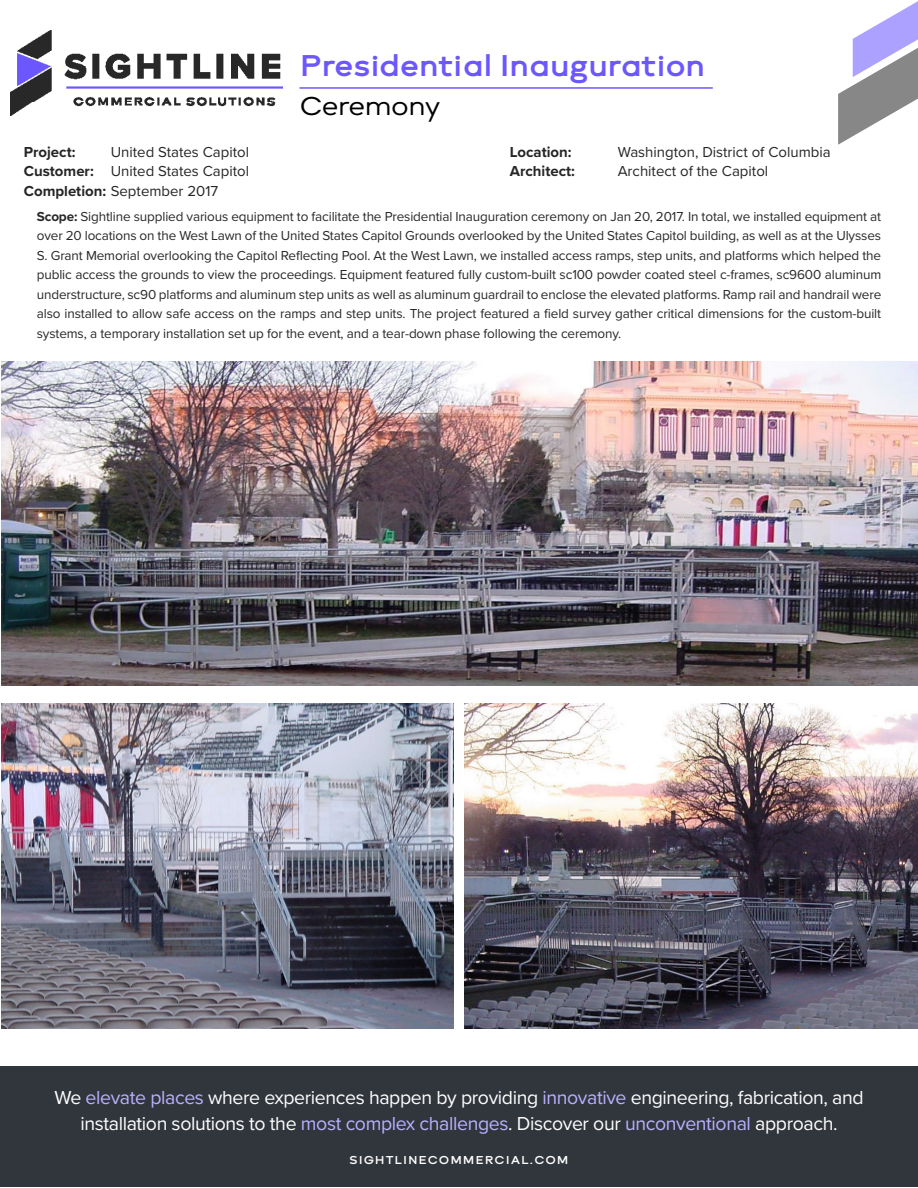
<style>
.page{position:relative;width:918px;height:1188px;background:#fff}
.page>*{position:absolute;margin:0;border:0;box-sizing:border-box;transform-origin:0 0}
.t1{font:700 31.5px "Brooklyn";letter-spacing:-.02em;color:#6c57ff}
.t2{font:27px "Brooklyn";letter-spacing:-.02em;color:#000}
.t3{font:19.5px/25.5px "Proxima Nova";letter-spacing:-.02em;color:#fff;text-align:center}
.t4{font:15px "Proxima Nova";color:#262626}
.t5{font:700 15px "Proxima Nova";color:#262626}
.t6{font:13.5px/19.5px "Proxima Nova";letter-spacing:-.01em;color:#282828;text-align:justify}
.t7{font:700 12px "Brooklyn";letter-spacing:.075em;color:#fff}
.s1{font-weight:700}
.s2{color:#bab0ff}
</style>
<div class="page">
<svg style="left:838px;top:1px;width:80px;height:144px"></svg>
<img style="left:11px;top:30px;width:272px;height:85px">
<hr style="left:300px;top:87px;width:413px;height:2px;background:#6c57ff">
<div style="left:0;top:1066px;width:918px;height:121px;background:#31353c"></div>
<img style="left:464px;top:704px;width:454px;height:324px">
<img style="left:2px;top:704px;width:451px;height:324px">
<img style="left:2px;top:361px;width:915px;height:325px">
<h1 class="t1" style="left:300px;top:50px;width:408px">Presidential Inauguration</h1>
<h2 class="t2" style="left:300px;top:93px;width:142px">Ceremony</h2>
<p class="t5" style="left:24px;top:140px;width:53px">Project:</p>
<p class="t4" style="left:111px;top:140px;width:140px">United States Capitol</p>
<p class="t5" style="left:510px;top:140px;width:63px">Location:</p>
<p class="t4" style="left:618px;top:140px;width:214px">Washington, District of Columbia</p>
<p class="t4" style="left:24px;top:160px;width:227px"><span class="s1">Customer:</span> United States Capitol</p>
<p class="t5" style="left:510px;top:160px;width:67px">Architect:</p>
<p class="t4" style="left:618px;top:160px;width:152px">Architect of the Capitol</p>
<p class="t4" style="left:24px;top:179px;width:196px"><span class="s1">Completion:</span> September 2017</p>
<p class="t6" style="left:37px;top:206px;width:846px"><span class="s1">Scope:</span> Sightline supplied various equipment to facilitate the Presidential Inauguration ceremony on Jan 20, 2017. In total, we installed equipment at over 20 locations on the West Lawn of the United States Capitol Grounds overlooked by the United States Capitol building, as well as at the Ulysses S. Grant Memorial overlooking the Capitol Reflecting Pool. At the West Lawn, we installed access ramps, step units, and platforms which helped the public access the grounds to view the proceedings. Equipment featured fully custom-built sc100 powder coated steel c-frames, sc9600 aluminum understructure, sc90 platforms and aluminum step units as well as aluminum guardrail to enclose the elevated platforms. Ramp rail and handrail were also installed to allow safe access on the ramps and step units. The project featured a field survey gather critical dimensions for the custom-built systems, a temporary installation set up for the event, and a tear-down phase following the ceremony.</p>
<h3 class="t3" style="left:54px;top:1084px;width:811px">We <span class="s2">elevate places</span> where experiences happen by providing <span class="s2">innovative</span> engineering, fabrication, and installation solutions to the <span class="s2">most complex challenges</span>. Discover our <span class="s2">unconventional</span> approach.</h3>
<p class="t7" style="left:349px;top:1154px;width:221px">SIGHTLINECOMMERCIAL.COM</p>
</div>
